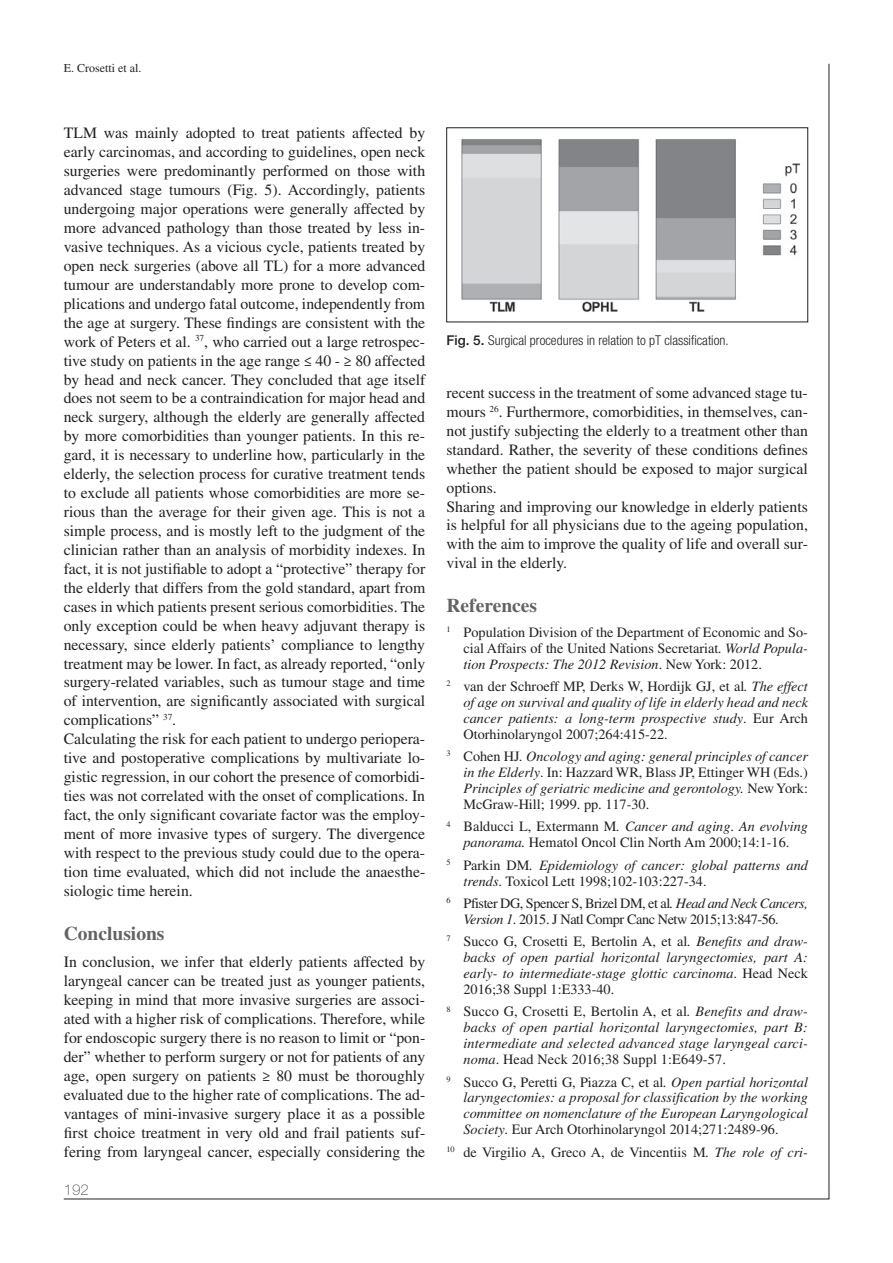
<style>
.page{position:relative;width:893px;height:1263px;background:#fff}
.page>*{position:absolute;margin:0;border:0;box-sizing:border-box;transform-origin:0 0}
.t1{font:700 19.5px "Times LT Std";color:#636366}
.t2{font:15.75px/18.9px "Times LT Std";color:#231f20}
.t3{font:100 15px "Helvetica Neue LT Std";color:#4b4c4d}
.t4{font:italic 14.25px/15.9px "Times LT Std";color:#231f20;text-align:justify}
.t5{font:14.25px/15.9px "Times LT Std";color:#231f20;text-align:justify}
.t6{font:14.25px/15.9px "Times LT Std";letter-spacing:-.03em;color:#231f20}
.t7{font:300 condensed 13.5px "Helvetica Neue LT Std";color:#231f20}
.t8{font:12px "Times LT Std";color:#231f20}
.s1{font-weight:500;font-stretch:normal}
.s2{font-style:italic}
.s3{font-style:normal}
</style>
<div class="page">
<img style="left:461px;top:139px;width:340px;height:173px">
<div style="left:446px;top:128px;width:362px;height:194px;border:1px solid #231f20"></div>
<p class="t8" style="left:64px;top:61px;width:79px">E. Crosetti et al.</p>
<p class="t2" style="left:64px;top:124px;width:363px">TLM was mainly adopted to treat patients affected by early carcinomas, and according to guidelines, open neck surgeries were predominantly performed on those with advanced stage tumours (Fig. 5). Accordingly, patients undergoing major operations were generally affected by more advanced pathology than those treated by less in&shy;vasive techniques. As a vicious cycle, patients treated by open neck surgeries (above all TL) for a more advanced tumour are understandably more prone to develop com&shy;plications and undergo fatal outcome, independently from the age at surgery. These findings are consistent with the work of Peters et al. <sup>37</sup>, who carried out a large retrospec&shy;tive study on patients in the age range ≤ 40 - ≥ 80 affected by head and neck cancer. They concluded that age itself does not seem to be a contraindication for major head and neck surgery, although the elderly are generally affected by more comorbidities than younger patients. In this re&shy;gard, it is necessary to underline how, particularly in the elderly, the selection process for curative treatment tends to exclude all patients whose comorbidities are more se&shy;rious than the average for their given age. This is not a simple process, and is mostly left to the judgment of the clinician rather than an analysis of morbidity indexes. In fact, it is not justifiable to adopt a “protective” therapy for the elderly that differs from the gold standard, apart from cases in which patients present serious comorbidities. The only exception could be when heavy adjuvant therapy is necessary, since elderly patients’ compliance to lengthy treatment may be lower. In fact, as already reported, “only surgery-related variables, such as tumour stage and time of intervention, are significantly associated with surgical complications” <sup>37</sup>.<br>Calculating the risk for each patient to undergo periopera&shy;tive and postoperative complications by multivariate lo&shy;gistic regression, in our cohort the presence of comorbidi&shy;ties was not correlated with the onset of complications. In fact, the only significant covariate factor was the employ&shy;ment of more invasive types of surgery. The divergence with respect to the previous study could due to the opera&shy;tion time evaluated, which did not include the anaesthe&shy;siologic time herein.</p>
<p class="t1" style="left:64px;top:921px;width:102px">Conclusions</p>
<p class="t2" style="left:64px;top:952px;width:363px;text-align:justify">In conclusion, we infer that elderly patients affected by laryngeal cancer can be treated just as younger patients, keeping in mind that more invasive surgeries are associ&shy;ated with a higher risk of complications. Therefore, while for endoscopic surgery there is no reason to limit or “pon&shy;der” whether to perform surgery or not for patients of any age, open surgery on patients ≥ 80 must be thoroughly evaluated due to the higher rate of complications. The ad&shy;vantages of mini-invasive surgery place it as a possible first choice treatment in very old and frail patients suf&shy;fering from laryngeal cancer, especially considering the</p>
<p class="t3" style="left:64px;top:1181px;width:27px">192</p>
<p class="t7" style="left:446px;top:332px;width:284px"><span class="s1">Fig. 5.</span> Surgical procedures in relation to pT classification.</p>
<p class="t2" style="left:446px;top:383px;width:363px">recent success in the treatment of some advanced stage tu&shy;mours <sup>26</sup>. Furthermore, comorbidities, in themselves, can&shy;not justify subjecting the elderly to a treatment other than standard. Rather, the severity of these conditions defines whether the patient should be exposed to major surgical options.<br>Sharing and improving our knowledge in elderly patients is helpful for all physicians due to the ageing population, with the aim to improve the quality of life and overall sur&shy;vival in the elderly.</p>
<p class="t1" style="left:446px;top:594px;width:92px">References</p>
<p class="t5" style="left:463px;top:624px;width:346px;text-indent:-17px"><sup>1</sup> Population Division of the Department of Economic and So&shy;cial Affairs of the United Nations Secretariat<span class="s2">. World Popula&shy;tion Prospects: The 2012 Revision</span>. New York: 2012.</p>
<p class="t4" style="left:463px;top:678px;width:346px;text-indent:-17px"><sup>2</sup> <span class="s3">van der Schroeff MP, Derks W, Hordijk GJ, et al</span>. The effect of age on survival and quality of life in elderly head and neck cancer patients: a long-term prospective study<span class="s3">. Eur Arch Otorhinolaryngol 2007;264:415-22.</span></p>
<p class="t4" style="left:463px;top:748px;width:346px;text-indent:-17px"><sup>3</sup> <span class="s3">Cohen HJ</span>. Oncology and aging: general principles of cancer in the Elderly<span class="s3">. In: Hazzard WR, Blass JP, Ettinger WH (Eds.)<br></span>Principles of geriatric medicine and gerontology. <span class="s3">New York:<br>McGraw-Hill; 1999. pp. 117-30.</span></p>
<p class="t5" style="left:446px;top:818px;width:363px;text-align:center"><sup>4</sup> Balducci L, Extermann M<span class="s2">. Cancer and aging</span>. <span class="s2">An evolving panorama.</span> Hematol Oncol Clin North Am 2000;14:1-16.</p>
<p class="t4" style="left:463px;top:857px;width:346px;text-indent:-17px"><sup>5</sup> <span class="s3">Parkin DM</span>. Epidemiology of cancer: global patterns and trends<span class="s3">. Toxicol Lett 1998;102-103:227-34.</span></p>
<p class="t6" style="left:463px;top:895px;width:346px;text-indent:-17px"><sup>6</sup> Pfister DG, Spencer S, Brizel DM , et al<span class="s2">. Head and Neck Cancers,<br>Version 1</span>. 2015. J Natl Compr Canc Netw 2015;13:847-56.</p>
<p class="t4" style="left:463px;top:933px;width:346px;text-indent:-17px"><sup>7</sup> <span class="s3">Succo G, Crosetti E, Bertolin A, et al</span>. Benefits and draw&shy;backs of open partial horizontal laryngectomies, part A: early- to intermediate-stage glottic carcinoma<span class="s3">. Head Neck 2016;38 Suppl 1:E333-40.</span></p>
<p class="t4" style="left:463px;top:1004px;width:346px;text-indent:-17px"><sup>8</sup> <span class="s3">Succo G, Crosetti E, Bertolin A, et al</span>. Benefits and draw&shy;backs of open partial horizontal laryngectomies, part B: intermediate and selected advanced stage laryngeal carci&shy;noma<span class="s3">. Head Neck 2016;38 Suppl 1:E649-57.</span></p>
<p class="t4" style="left:463px;top:1074px;width:346px;text-indent:-17px"><sup>9</sup> <span class="s3">Succo G, Peretti G, Piazza C, et al</span>. Open partial horizontal laryngectomies: a proposal for classification by the working committee on nomenclature of the European Laryngological Society<span class="s3">. Eur Arch Otorhinolaryngol 2014;271:2489-96.</span></p>
<p class="t5" style="left:446px;top:1144px;width:363px"><sup>10</sup> de Virgilio A, Greco A, de Vincentiis M<span class="s2">. The role of cri-</span></p>
</div>
